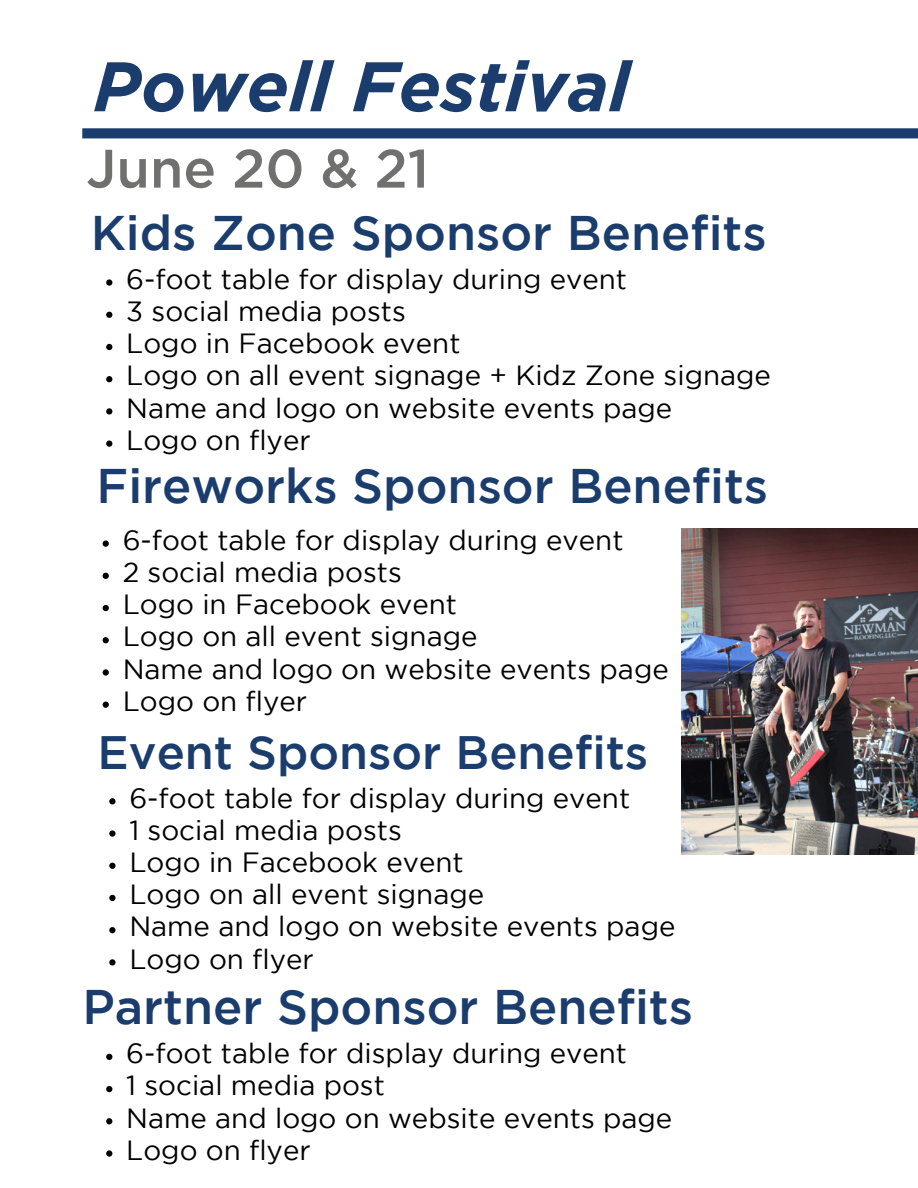
<style>
.page{position:relative;width:918px;height:1188px;background:#fff}
.page>*{position:absolute;margin:0;border:0;box-sizing:border-box;transform-origin:0 0}
.t1{font:italic 700 69.9px "Gotham";color:#1a3d6d}
.t2{font:500 54px "Gotham";color:#70706e}
.t3{font:500 48.45px "Gotham";color:#1a3d6d}
.t4{font:500 46.8px "Gotham";color:#1a3d6d}
.t5{font:27.75px "Gotham";color:#000}
</style>
<div class="page">
<div style="left:82px;top:128px;width:836px;height:10px;background:#1a3d6d"></div>
<img style="left:681px;top:529px;width:237px;height:326px">
<svg style="left:106px;top:279px;width:6px;height:7px"></svg>
<svg style="left:106px;top:312px;width:6px;height:6px"></svg>
<svg style="left:106px;top:344px;width:6px;height:6px"></svg>
<svg style="left:106px;top:376px;width:6px;height:6px"></svg>
<svg style="left:106px;top:408px;width:6px;height:7px"></svg>
<svg style="left:106px;top:441px;width:6px;height:6px"></svg>
<svg style="left:103px;top:540px;width:6px;height:7px"></svg>
<svg style="left:103px;top:573px;width:6px;height:6px"></svg>
<svg style="left:103px;top:605px;width:6px;height:6px"></svg>
<svg style="left:103px;top:637px;width:6px;height:6px"></svg>
<svg style="left:103px;top:669px;width:6px;height:7px"></svg>
<svg style="left:103px;top:702px;width:6px;height:6px"></svg>
<svg style="left:109px;top:798px;width:7px;height:6px"></svg>
<svg style="left:109px;top:830px;width:7px;height:7px"></svg>
<svg style="left:109px;top:863px;width:7px;height:6px"></svg>
<svg style="left:109px;top:895px;width:7px;height:6px"></svg>
<svg style="left:109px;top:927px;width:7px;height:6px"></svg>
<svg style="left:109px;top:959px;width:7px;height:7px"></svg>
<svg style="left:106px;top:1054px;width:6px;height:6px"></svg>
<svg style="left:106px;top:1086px;width:6px;height:6px"></svg>
<svg style="left:106px;top:1118px;width:6px;height:6px"></svg>
<svg style="left:106px;top:1150px;width:6px;height:7px"></svg>
<h1 class="t1" style="left:93px;top:60px;width:538px">Powell Festival</h1>
<p class="t2" style="left:86px;top:148px;width:344px">June 20 &amp; 21</p>
<h2 class="t3" style="left:91px;top:215px;width:678px">Kids Zone Sponsor Benefits</h2>
<h3 class="t5" style="left:126px;top:269px;width:502px">6-foot table for display during event</h3>
<p class="t5" style="left:126px;top:301px;width:281px">3 social media posts</p>
<p class="t5" style="left:126px;top:333px;width:336px">Logo in Facebook event</p>
<p class="t5" style="left:126px;top:365px;width:646px">Logo on all event signage + Kidz Zone signage</p>
<p class="t5" style="left:126px;top:397px;width:548px">Name and logo on website events page</p>
<p class="t5" style="left:126px;top:430px;width:186px">Logo on flyer</p>
<p class="t3" style="left:97px;top:468px;width:673px">Fireworks Sponsor Benefits</p>
<h3 class="t5" style="left:123px;top:530px;width:502px">6-foot table for display during event</h3>
<p class="t5" style="left:123px;top:562px;width:281px">2 social media posts</p>
<p class="t5" style="left:123px;top:594px;width:336px">Logo in Facebook event</p>
<p class="t5" style="left:123px;top:626px;width:356px">Logo on all event signage</p>
<p class="t5" style="left:123px;top:658px;width:548px">Name and logo on website events page</p>
<p class="t5" style="left:123px;top:691px;width:186px">Logo on flyer</p>
<p class="t4" style="left:98px;top:735px;width:552px">Event Sponsor Benefits</p>
<p class="t5" style="left:129px;top:787px;width:502px">6-foot table for display during event</p>
<p class="t5" style="left:129px;top:820px;width:274px">1 social media posts</p>
<h3 class="t5" style="left:129px;top:852px;width:336px">Logo in Facebook event</h3>
<p class="t5" style="left:129px;top:884px;width:356px">Logo on all event signage</p>
<p class="t5" style="left:129px;top:916px;width:548px">Name and logo on website events page</p>
<p class="t5" style="left:129px;top:948px;width:186px">Logo on flyer</p>
<p class="t3" style="left:82px;top:989px;width:612px">Partner Sponsor Benefits</p>
<p class="t5" style="left:126px;top:1043px;width:502px">6-foot table for display during event</p>
<h3 class="t5" style="left:126px;top:1075px;width:260px">1 social media post</h3>
<p class="t5" style="left:126px;top:1107px;width:548px">Name and logo on website events page</p>
<p class="t5" style="left:126px;top:1140px;width:186px">Logo on flyer</p>
</div>
